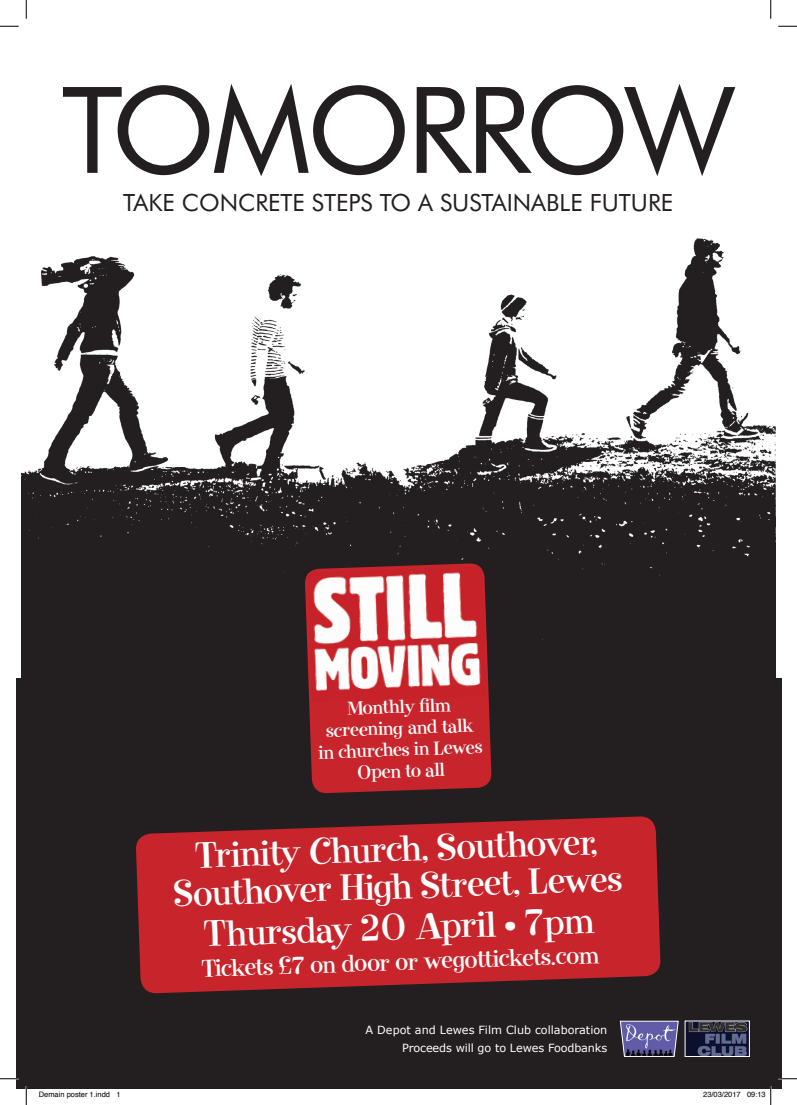
<style>
.page{position:relative;width:797px;height:1105px;background:#fff}
.page>*{position:absolute;margin:0;border:0;box-sizing:border-box;transform-origin:0 0}
.t1{font:120px "Futura BT";letter-spacing:-.04em;color:#231f20}
.t2{font:41.25px/37.5px "Elroy";color:#fff;text-align:center}
.t3{font:27.5px "Elroy";color:#fff}
.t4{font:23.75px "Futura BT";color:#231f20}
.t5{font:21.5px/21.5px "Elroy";color:#fff;text-align:center}
.t6{font:11.25px/17.5px "Verdana";color:#fff;text-align:right}
.t7{font:7.5px "Helvetica";color:#000}
</style>
<div class="page">
<div style="left:16px;top:669px;width:765px;height:420px;background:#231f20"></div>
<div style="left:16px;top:16px;width:765px;height:662px;background:#fff"></div>
<img style="left:21px;top:238px;width:754px;height:440px">
<div style="left:307px;top:565px;width:200px;height:243px;background:#231f20"></div>
<svg style="left:304px;top:563px;width:188px;height:230px;background:#af2329"></svg>
<img style="left:307px;top:566px;width:179px;height:136px">
<svg style="left:136px;top:816px;width:525px;height:178px;background:#b52329"></svg>
<svg style="left:619px;top:1020px;width:60px;height:37px;background:#6a6799"></svg>
<img style="left:686px;top:1023px;width:61px;height:32px">
<div style="left:684px;top:1021px;width:65px;height:36px;border:1px solid #fff"></div>
<svg style="left:0;top:25px;width:19px;height:2px"></svg>
<svg style="left:778px;top:25px;width:19px;height:2px"></svg>
<svg style="left:0;top:1078px;width:19px;height:1px"></svg>
<svg style="left:778px;top:1078px;width:19px;height:1px"></svg>
<svg style="left:25px;top:0;width:2px;height:19px"></svg>
<svg style="left:25px;top:1086px;width:2px;height:19px"></svg>
<svg style="left:770px;top:0;width:1px;height:19px"></svg>
<svg style="left:770px;top:1086px;width:1px;height:19px"></svg>
<h1 class="t1" style="left:62px;top:57px;width:674px">TOMORROW</h1>
<p class="t4" style="left:123px;top:189px;width:551px">TAKE CONCRETE STEPS TO A SUSTAINABLE FUTURE</p>
<p class="t5" style="left:317px;top:699px;width:165px;rotate:-2deg">Monthly fi lm screening and talk in churches in Lewes<br>Open to all</p>
<p class="t2" style="left:171px;top:838px;width:450px;rotate:-2deg">Trinity Church, Southover,<br>Southover High Street, Lewes</p>
<p class="t2" style="left:203px;top:915px;width:392px;rotate:-2deg">Thursday 20 April • 7pm</p>
<p class="t3" style="left:201px;top:955px;width:399px;rotate:-2deg">Tickets £7 on door or wegottickets.com</p>
<p class="t6" style="left:365px;top:1021px;width:243px">A Depot and Lewes Film Club collaboration<br>Proceeds will go to Lewes Foodbanks</p>
<p class="t7" style="left:39px;top:1089px;width:83px">Demain poster 1.indd 1</p>
<p class="t7" style="left:703px;top:1089px;width:64px">23/03/2017 09:13</p>
</div>
